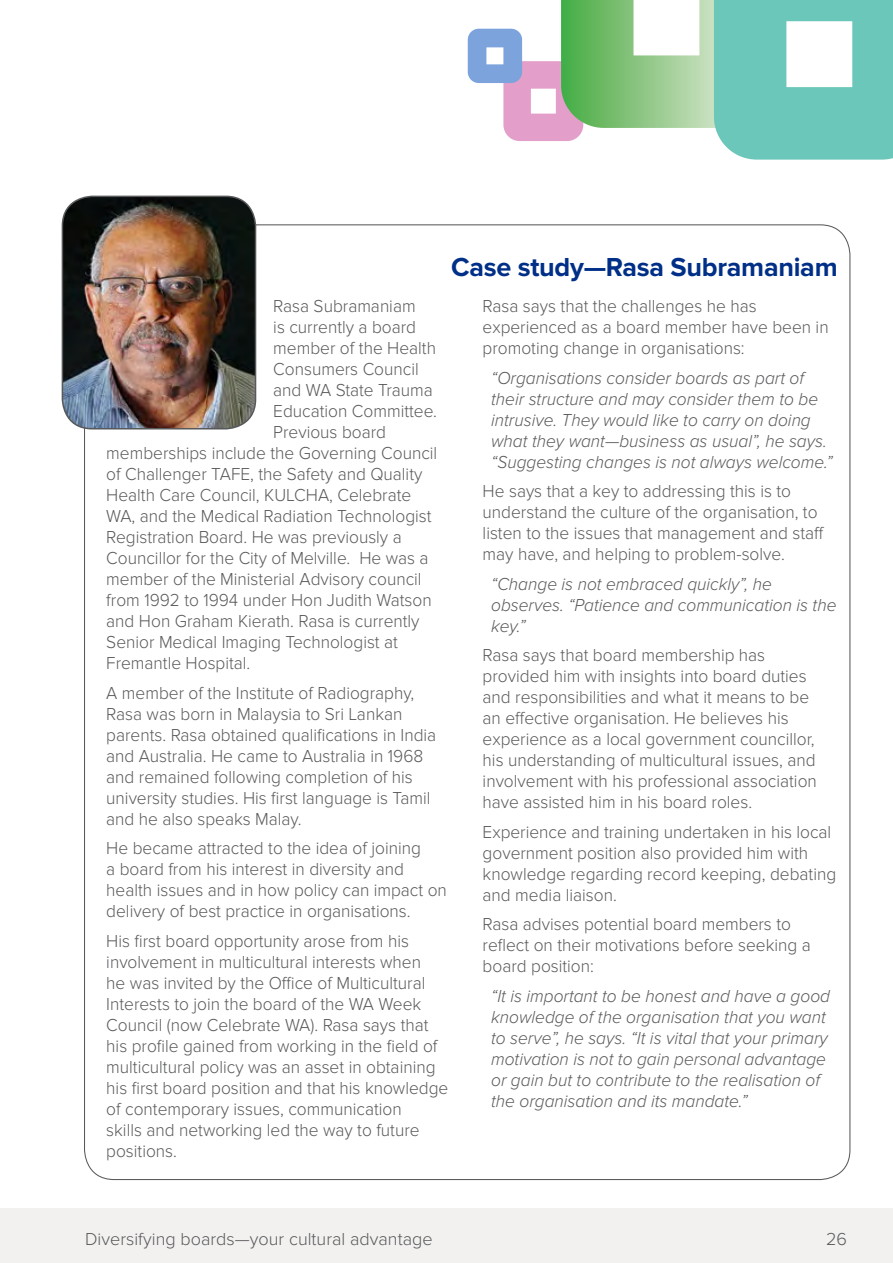
<style>
.page{position:relative;width:893px;height:1263px;background:#fff}
.page>*{position:absolute;margin:0;border:0;box-sizing:border-box;transform-origin:0 0}
.Section_Heading{font:700 27px "Proxima Nova";letter-spacing:-.01em;color:#002f87}
.Body_Copy_-_Light{font:300 18px/21px "Proxima Nova";color:#58595b;scale:.96 1}
.Body_Copy_-_Light-2{font:italic 300 18px/21px "Proxima Nova";color:#58595b;scale:.96 1}
.Body_Copy_-_Light-3{font:300 18px "Proxima Nova";color:#58595b}
</style>
<div class="page">
<svg style="left:468px;top:0;width:425px;height:160px"></svg>
<img style="left:62px;top:196px;width:194px;height:233px">
<div style="left:62px;top:196px;width:194px;height:233px;border:2px solid #58595b;border-radius:30px"></div>
<div style="left:0;top:1208px;width:893px;height:55px;background:#f2f1f0"></div>
<p class="Section_Heading" style="left:451px;top:252px;width:388px">Case study—Rasa Subramaniam</p>
<p class="Body_Copy_-_Light" style="left:273px;top:296px;width:150px">Rasa Subramaniam</p>
<p class="Body_Copy_-_Light" style="left:273px;top:317px;width:150px">is currently a board</p>
<p class="Body_Copy_-_Light" style="left:273px;top:338px;width:171px">member of the Health</p>
<p class="Body_Copy_-_Light" style="left:273px;top:359px;width:153px">Consumers Council</p>
<p class="Body_Copy_-_Light" style="left:273px;top:380px;width:168px">and WA State Trauma</p>
<p class="Body_Copy_-_Light" style="left:273px;top:401px;width:172px">Education Committee.</p>
<p class="Body_Copy_-_Light" style="left:273px;top:422px;width:119px">Previous board</p>
<p class="Body_Copy_-_Light" style="left:106px;top:443px;width:346px">memberships include the Governing Council</p>
<p class="Body_Copy_-_Light" style="left:106px;top:464px;width:331px">of Challenger TAFE, the Safety and Quality</p>
<p class="Body_Copy_-_Light" style="left:106px;top:485px;width:319px">Health Care Council, KULCHA, Celebrate</p>
<p class="Body_Copy_-_Light" style="left:106px;top:506px;width:340px">WA, and the Medical Radiation Technologist</p>
<p class="Body_Copy_-_Light" style="left:106px;top:527px;width:309px">Registration Board. He was previously a</p>
<p class="Body_Copy_-_Light" style="left:106px;top:548px;width:337px">Councillor for the City of Melville. He was a</p>
<p class="Body_Copy_-_Light" style="left:106px;top:569px;width:330px">member of the Ministerial Advisory council</p>
<p class="Body_Copy_-_Light" style="left:106px;top:590px;width:340px">from 1992 to 1994 under Hon Judith Watson</p>
<p class="Body_Copy_-_Light" style="left:106px;top:611px;width:328px">and Hon Graham Kierath. Rasa is currently</p>
<p class="Body_Copy_-_Light" style="left:106px;top:632px;width:305px">Senior Medical Imaging Technologist at</p>
<p class="Body_Copy_-_Light" style="left:106px;top:653px;width:152px">Fremantle Hospital.</p>
<p class="Body_Copy_-_Light" style="left:106px;top:682px;width:345px">A member of the Institute of Radiography, Rasa was born in Malaysia to Sri Lankan parents. Rasa obtained qualifications in India and Australia. He came to Australia in 1968 and remained following completion of his university studies. His first language is Tamil and he also speaks Malay.</p>
<p class="Body_Copy_-_Light" style="left:106px;top:838px;width:356px">He became attracted to the idea of joining<br>a board from his interest in diversity and health issues and in how policy can impact on delivery of best practice in organisations.</p>
<p class="Body_Copy_-_Light" style="left:106px;top:930px;width:358px">His first board opportunity arose from his involvement in multicultural interests when<br>he was invited by the Office of Multicultural Interests to join the board of the WA Week Council (now Celebrate WA). Rasa says that his profile gained from working in the field of multicultural policy was an asset in obtaining his first board position and that his knowledge of contemporary issues, communication<br>skills and networking led the way to future positions.</p>
<p class="Body_Copy_-_Light" style="left:483px;top:296px;width:362px">Rasa says that the challenges he has experienced as a board member have been in promoting change in organisations:</p>
<p class="Body_Copy_-_Light-2" style="left:491px;top:367px;width:357px">“Organisations consider boards as part of their structure and may consider them to be intrusive. They would like to carry on doing what they want—business as usual”, he says. “Suggesting changes is not always welcome.”</p>
<p class="Body_Copy_-_Light" style="left:483px;top:481px;width:357px">He says that a key to addressing this is to understand the culture of the organisation, to listen to the issues that management and staff may have, and helping to problem-solve.</p>
<p class="Body_Copy_-_Light-2" style="left:491px;top:573px;width:361px">“Change is not embraced quickly”, he observes. “Patience and communication is the key.”</p>
<p class="Body_Copy_-_Light" style="left:483px;top:645px;width:350px">Rasa says that board membership has provided him with insights into board duties and responsibilities and what it means to be an effective organisation. He believes his experience as a local government councillor, his understanding of multicultural issues, and involvement with his professional association have assisted him in his board roles.</p>
<p class="Body_Copy_-_Light" style="left:483px;top:821px;width:370px">Experience and training undertaken in his local government position also provided him with knowledge regarding record keeping, debating and media liaison.</p>
<p class="Body_Copy_-_Light" style="left:483px;top:914px;width:343px">Rasa advises potential board members to reflect on their motivations before seeking a board position:</p>
<p class="Body_Copy_-_Light-2" style="left:491px;top:986px;width:355px">“It is important to be honest and have a good knowledge of the organisation that you want to serve”, he says. “It is vital that your primary motivation is not to gain personal advantage or gain but to contribute to the realisation of the organisation and its mandate.”</p>
<p class="Body_Copy_-_Light-3" style="left:85px;top:1229px;width:349px">Diversifying boards—your cultural advantage</p>
<p class="Body_Copy_-_Light-3" style="left:826px;top:1229px;width:23px">26</p>
</div>
